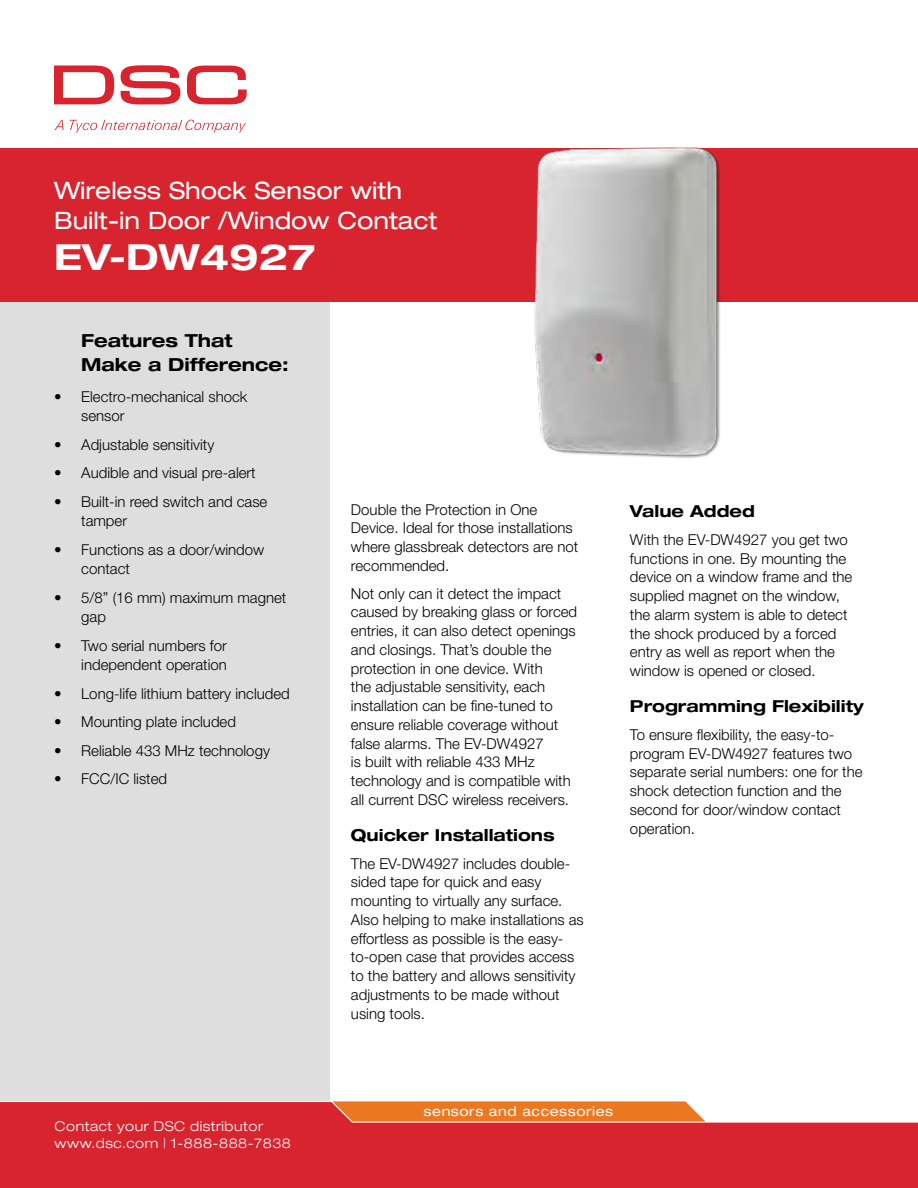
<style>
.page{position:relative;width:918px;height:1188px;background:#fff}
.page>*{position:absolute;margin:0;border:0;box-sizing:border-box;transform-origin:0 0}
.t1{font:700 expanded 36px "Helvetica Neue LT Std";color:#fff}
.t2{font:expanded 24px/30px "Helvetica Neue LT Std";color:#fff}
.t3{font:700 expanded 18px/24px "Helvetica Neue LT Std";color:#000}
.t4{font:700 expanded 16.5px "Helvetica Neue LT Std";color:#000}
.t5{font:300 15px/18.8px "Helvetica Neue LT Pro";color:#000}
.t6{font:300 15px/19.5px "Helvetica Neue LT Std";color:#000}
.t7{font:300 expanded 13.5px/16.5px "Helvetica Neue LT Std";letter-spacing:.04em;color:#fff}
.t8{font:expanded 13.5px "Helvetica Neue LT Std";letter-spacing:.04em;color:#fff}
</style>
<div class="page">
<div style="left:0;top:156px;width:329px;height:1032px;background:#dededf"></div>
<div style="left:0;top:148px;width:918px;height:154px;background:#d7242f"></div>
<svg style="left:0;top:1100px;width:918px;height:88px;background:#db3d3e"></svg>
<svg style="left:54px;top:66px;width:60px;height:38px"></svg>
<svg style="left:121px;top:65px;width:59px;height:39px"></svg>
<svg style="left:187px;top:66px;width:60px;height:38px"></svg>
<svg style="left:55px;top:120px;width:9px;height:10px"></svg>
<svg style="left:70px;top:120px;width:176px;height:12px"></svg>
<img style="left:534px;top:147px;width:186px;height:311px">
<h2 class="t2" style="left:54px;top:175px;width:385px">Wireless Shock Sensor with<br>Built-in Door /Window Contact</h2>
<h1 class="t1" style="left:54px;top:235px;width:263px">EV-DW4927</h1>
<p class="t3" style="left:81px;top:328px;width:209px">Features That<br>Make a Difference:</p>
<p class="t6" style="left:81px;top:386px;width:168px;text-indent:-27px">• Electro-mechanical shock sensor</p>
<p class="t6" style="left:54px;top:434px;width:162px">• Adjustable sensitivity</p>
<p class="t6" style="left:54px;top:463px;width:203px">• Audible and visual pre-alert</p>
<p class="t6" style="left:81px;top:491px;width:188px;text-indent:-27px">• Built-in reed switch and case tamper</p>
<p class="t6" style="left:81px;top:539px;width:185px;text-indent:-27px">• Functions as a door/window contact</p>
<p class="t6" style="left:81px;top:587px;width:207px;text-indent:-27px">• 5/8” (16 mm) maximum magnet gap</p>
<p class="t6" style="left:54px;top:635px;width:174px;text-align:right">• Two serial numbers for independent operation</p>
<p class="t6" style="left:54px;top:683px;width:237px">• Long-life lithium battery included</p>
<p class="t6" style="left:54px;top:712px;width:183px">• Mounting plate included</p>
<p class="t6" style="left:54px;top:740px;width:217px">• Reliable 433 MHz technology</p>
<p class="t6" style="left:54px;top:769px;width:114px">• FCC/IC listed</p>
<p class="t5" style="left:351px;top:500px;width:229px">Double the Protection in One<br>Device. Ideal for those installations where glassbreak detectors are not recommended.</p>
<p class="t5" style="left:351px;top:584px;width:228px">Not only can it detect the impact caused by breaking glass or forced entries, it can also detect openings and closings. That’s double the protection in one device. With<br>the adjustable sensitivity, each installation can be fine-tuned to ensure reliable coverage without false alarms. The EV-DW4927<br>is built with reliable 433 MHz technology and is compatible with all current DSC wireless receivers.</p>
<p class="t4" style="left:351px;top:825px;width:205px">Quicker Installations</p>
<p class="t5" style="left:351px;top:854px;width:234px">The EV-DW4927 includes double&shy;sided tape for quick and easy mounting to virtually any surface.<br>Also helping to make installations as effortless as possible is the easy&shy;to-open case that provides access to the battery and allows sensitivity adjustments to be made without using tools.</p>
<p class="t4" style="left:630px;top:501px;width:126px">Value Added</p>
<p class="t5" style="left:630px;top:530px;width:224px">With the EV-DW4927 you get two functions in one. By mounting the device on a window frame and the supplied magnet on the window, the alarm system is able to detect the shock produced by a forced entry as well as report when the window is opened or closed.</p>
<p class="t4" style="left:630px;top:696px;width:235px">Programming Flexibility</p>
<p class="t5" style="left:630px;top:725px;width:234px">To ensure flexibility, the easy-to&shy;program EV-DW4927 features two separate serial numbers: one for the shock detection function and the second for door/window contact operation.</p>
<p class="t7" style="left:55px;top:1118px;width:238px">Contact your DSC distributor www.dsc.com | 1-888-888-7838</p>
<p class="t8" style="left:424px;top:1103px;width:191px">sensors and accessories</p>
</div>
